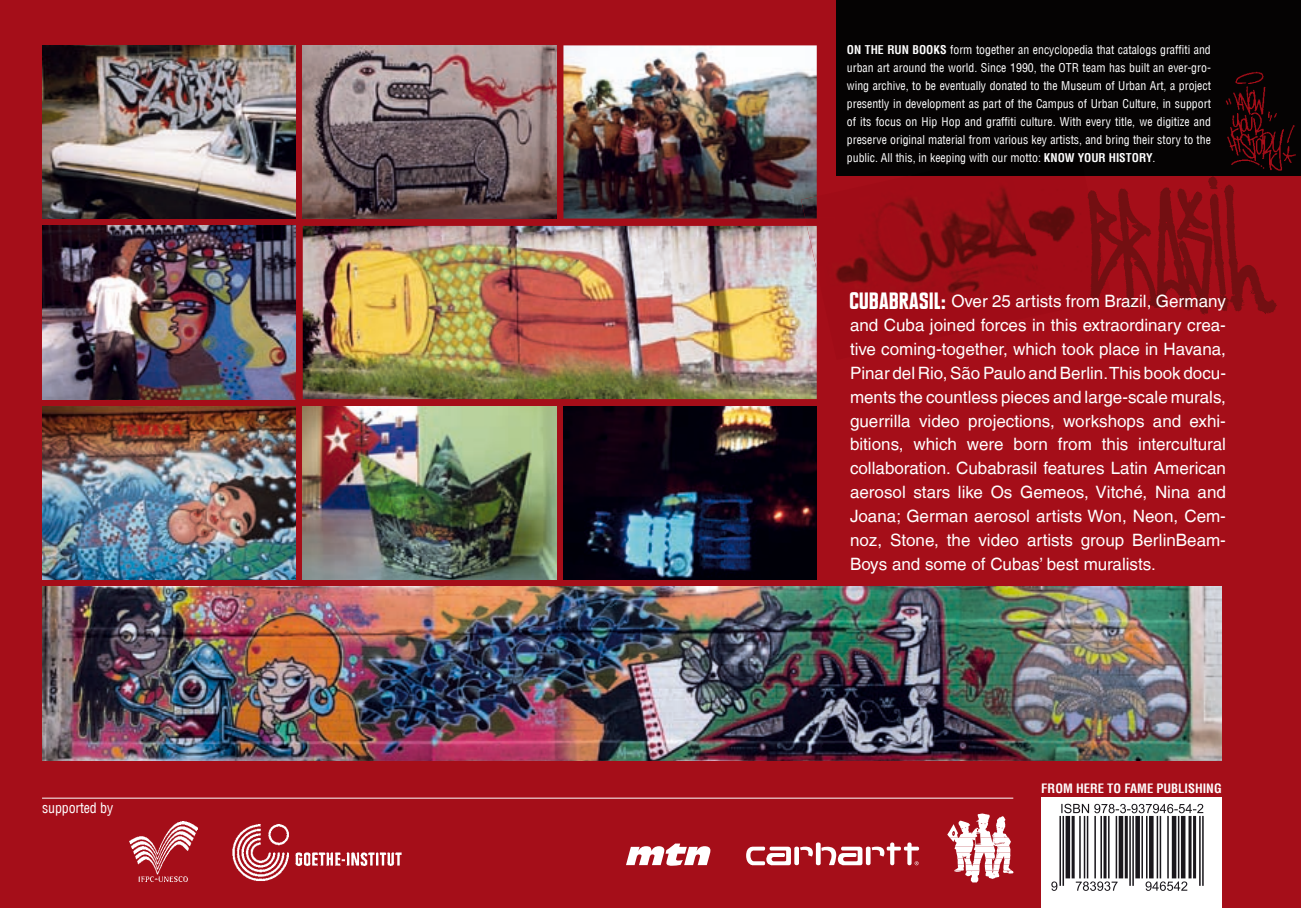
<style>
.page{position:relative;width:1301px;height:908px;background:#fff}
.page>*{position:absolute;margin:0;border:0;box-sizing:border-box;transform-origin:0 0}
.t1{font:17px/23.8px "Helvetica LT";color:#fff;text-align:justify}
.t2{font:condensed 14px "Helvetica LT";letter-spacing:-.01em;color:#fff}
.t3{font:700 condensed 12.6px "Helvetica LT";color:#fff}
.t4{font:condensed 11.8px/18px "Helvetica LT";color:#fff;text-align:justify}
.s1{font-weight:700}
.s2{font-family:"Bronx";font-weight:700;font-size:22px}
</style>
<div class="page">
<div style="left:0;top:0;width:1301px;height:907px;background:#a50e19"></div>
<div style="left:836px;top:0;width:465px;height:176px;background:#050303"></div>
<hr style="left:42px;top:797px;width:971px;height:1px;background:#fff">
<img style="left:1225px;top:71px;width:71px;height:100px">
<img style="left:130px;top:821px;width:68px;height:61px">
<img style="left:232px;top:824px;width:170px;height:57px">
<svg style="left:48px;top:217px;width:757px;height:2px"></svg>
<div style="left:1041px;top:797px;width:180px;height:110px;background:#fff"></div>
<svg style="left:1051px;top:803px;width:152px;height:87px"></svg>
<img style="left:563px;top:45px;width:253px;height:173px">
<img style="left:303px;top:226px;width:513px;height:173px">
<img style="left:42px;top:586px;width:1179px;height:173px">
<img style="left:42px;top:226px;width:253px;height:173px">
<img style="left:42px;top:406px;width:253px;height:173px">
<img style="left:42px;top:45px;width:253px;height:173px">
<img style="left:303px;top:406px;width:253px;height:173px">
<img style="left:303px;top:45px;width:253px;height:173px">
<img style="left:563px;top:406px;width:253px;height:173px">
<img style="left:806px;top:176px;width:206px;height:184px">
<img style="left:1012px;top:205px;width:69px;height:79px">
<img style="left:805px;top:217px;width:29px;height:6px">
<img style="left:801px;top:196px;width:15px;height:22px">
<img style="left:807px;top:226px;width:9px;height:44px">
<img style="left:1087px;top:176px;width:190px;height:139px">
<svg style="left:746px;top:846px;width:67px;height:19px"></svg>
<hr style="left:816px;top:842px;width:4px;height:22px;background:#fff;border-radius:2px">
<svg style="left:821px;top:842px;width:98px;height:22px"></svg>
<svg style="left:947px;top:813px;width:66px;height:69px"></svg>
<svg style="left:626px;top:843px;width:84px;height:22px"></svg>
<p class="t2" style="left:42px;top:798px;width:73px">supported by</p>
<p class="t4" style="left:847px;top:41px;width:365px"><span class="s1">ON THE RUN BOOKS</span> form together an encyclopedia that catalogs graffiti and urban art around the world. Since 1990, the OTR team has built an ever-gro&shy;wing archive, to be eventually donated to the Museum of Urban Art, a project presently in development as part of the Campus of Urban Culture, in support of its focus on Hip Hop and graffiti culture. With every title, we digitize and preserve original material from various key artists, and bring their story to the public. All this, in keeping with our motto: <span class="s1">KNOW YOUR HISTORY</span>.</p>
<p class="t1" style="left:850px;top:289px;width:377px"><span class="s2">CUBABRASIL:</span> Over 25 artists from Brazil, Germany and Cuba joined forces in this extraordinary crea&shy;tive coming-together, which took place in Havana, Pinar del Rio, São Paulo and Berlin. This book docu&shy;ments the countless pieces and large-scale murals, guerrilla video projections, workshops and exhi&shy;bitions, which were born from this intercultural collaboration. Cubabrasil features Latin American aerosol stars like Os Gemeos, Vitché, Nina and Joana; German aerosol artists Won, Neon, Cem&shy;noz, Stone, the video artists group BerlinBeam-Boys and some of Cubas’ best muralists.</p>
<p class="t3" style="left:1041px;top:780px;width:182px">FROM HERE TO FAME PUBLISHING</p>
</div>
